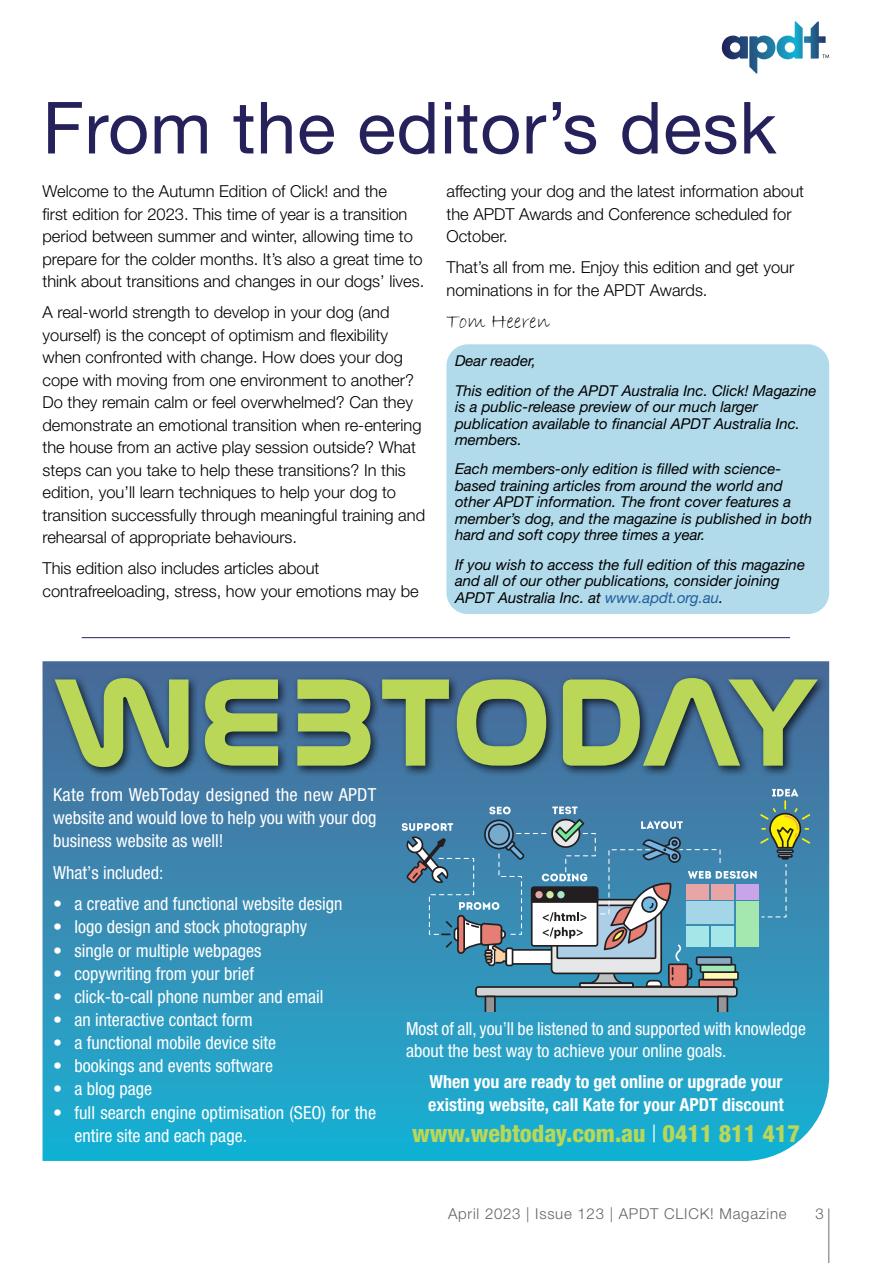
<style>
.page{position:relative;width:893px;height:1263px;background:#fff}
.page>*{position:absolute;margin:0;border:0;box-sizing:border-box;transform-origin:0 0}
.t1{font:72px "Helvetica Neue LT Pro";letter-spacing:.01em;color:#25215a}
.t2{font:800 condensed 24px "Helvetica Neue LT Pro";color:#bad758}
.t3{font:21px "Bradley Hand ITC";color:#000}
.t4{font:condensed 18px/23.1px "Helvetica Neue LT Pro";color:#fff}
.t5{font:700 condensed 18px/22.5px "Helvetica Neue LT Pro";color:#fff}
.t6{font:300 16.5px/22.5px "Helvetica Neue LT Pro";color:#000}
.t7{font:italic 15px/16.5px "Helvetica Neue LT Pro";color:#000}
.t8{font:300 15px "Helvetica Neue LT Pro";letter-spacing:.05em;color:#636466}
.s1{color:#215e9e}
.s2{font-weight:300;color:#fff}
</style>
<div class="page">
<hr style="left:82px;top:637px;width:708px;height:1px;background:#25215a">
<div style="left:446px;top:344px;width:383px;height:270px;background:#b1daeb;border-radius:21px"></div>
<hr style="left:828px;top:1208px;width:1px;height:55px;background:#6d6e71">
<svg style="left:722px;top:21px;width:107px;height:53px"></svg>
<svg style="left:43px;top:661px;width:786px;height:500px;background:#2e97bd"></svg>
<svg style="left:402px;top:789px;width:408px;height:222px;background:#5b92ad"></svg>
<div style="left:51px;top:673px;width:777px;height:105px;background:#000;opacity:.75"></div>
<svg style="left:560px;top:675px;width:259px;height:95px;background:#729575"></svg>
<svg style="left:201px;top:676px;width:80px;height:92px;background:#85a567"></svg>
<svg style="left:295px;top:676px;width:254px;height:92px;background:#799b70"></svg>
<svg style="left:53px;top:675px;width:138px;height:95px;background:#7d9f70"></svg>
<h1 class="t1" style="left:43px;top:83px;width:736px">From the editor’s desk</h1>
<p class="t6" style="left:43px;top:180px;width:383px">Welcome to the Autumn Edition of Click! and the<br>first edition for 2023. This time of year is a transition period between summer and winter, allowing time to prepare for the colder months. It’s also a great time to think about transitions and changes in our dogs’ lives.</p>
<p class="t6" style="left:43px;top:301px;width:384px">A real-world strength to develop in your dog (and yourself) is the concept of optimism and flexibility when confronted with change. How does your dog cope with moving from one environment to another?<br>Do they remain calm or feel overwhelmed? Can they demonstrate an emotional transition when re-entering the house from an active play session outside? What steps can you take to help these transitions? In this edition, you’ll learn techniques to help your dog to transition successfully through meaningful training and rehearsal of appropriate behaviours.</p>
<p class="t6" style="left:43px;top:557px;width:378px">This edition also includes articles about contrafreeloading, stress, how your emotions may be</p>
<p class="t6" style="left:446px;top:180px;width:359px">affecting your dog and the latest information about the APDT Awards and Conference scheduled for<br>October.</p>
<p class="t6" style="left:446px;top:256px;width:349px">That’s all from me. Enjoy this edition and get your nominations in for the APDT Awards.</p>
<p class="t3" style="left:446px;top:307px;width:105px">Tom Heeren</p>
<p class="t7" style="left:455px;top:346px;width:363px;line-height:29.2px">Dear reader,<br>This edition of the APDT Australia Inc. Click! Magazine</p>
<p class="t7" style="left:455px;top:398px;width:347px">is a public-release preview of our much larger publication available to financial APDT Australia Inc. members.</p>
<p class="t7" style="left:455px;top:460px;width:359px">Each members-only edition is filled with science&shy;based training articles from around the world and other APDT information. The front cover features a member’s dog, and the magazine is published in both hard and soft copy three times a year.</p>
<p class="t7" style="left:455px;top:556px;width:352px">If you wish to access the full edition of this magazine and all of our other publications, consider joining<br>APDT Australia Inc. at <span class="s1">www.apdt.org.au</span>.</p>
<p class="t4" style="left:53px;top:782px;width:325px;text-align:justify">Kate from WebToday designed the new APDT website and would love to help you with your dog business website as well!</p>
<p class="t4" style="left:53px;top:860px;width:112px">What’s included:</p>
<p class="t4" style="left:53px;top:892px;width:291px">• a creative and functional website design</p>
<p class="t4" style="left:53px;top:915px;width:255px">• logo design and stock photography</p>
<p class="t4" style="left:53px;top:938px;width:210px">• single or multiple webpages</p>
<p class="t4" style="left:53px;top:961px;width:203px">• copywriting from your brief</p>
<p class="t4" style="left:53px;top:985px;width:272px">• click-to-call phone number and email</p>
<p class="t4" style="left:53px;top:1008px;width:201px">• an interactive contact form</p>
<p class="t4" style="left:53px;top:1031px;width:225px">• a functional mobile device site</p>
<p class="t4" style="left:53px;top:1054px;width:222px">• bookings and events software</p>
<p class="t4" style="left:53px;top:1077px;width:101px">• a blog page</p>
<p class="t4" style="left:74px;top:1100px;width:303px;text-indent:-21px">• full search engine optimisation (SEO) for the entire site and each page.</p>
<p class="t4" style="left:406px;top:1017px;width:401px;line-height:22.5px">Most of all, you’ll be listened to and supported with knowledge about the best way to achieve your online goals.</p>
<p class="t5" style="left:428px;top:1071px;width:357px">When you are ready to get online or upgrade your existing website, call Kate for your APDT discount</p>
<h2 class="t2" style="left:412px;top:1118px;width:389px">www.webtoday.com.au <span class="s2">|</span> 0411 811 417</h2>
<p class="t8" style="left:448px;top:1205px;width:340px">April 2023 | Issue 123 | APDT CLICK! Magazine</p>
<p class="t8" style="left:815px;top:1205px;width:10px">3</p>
</div>
